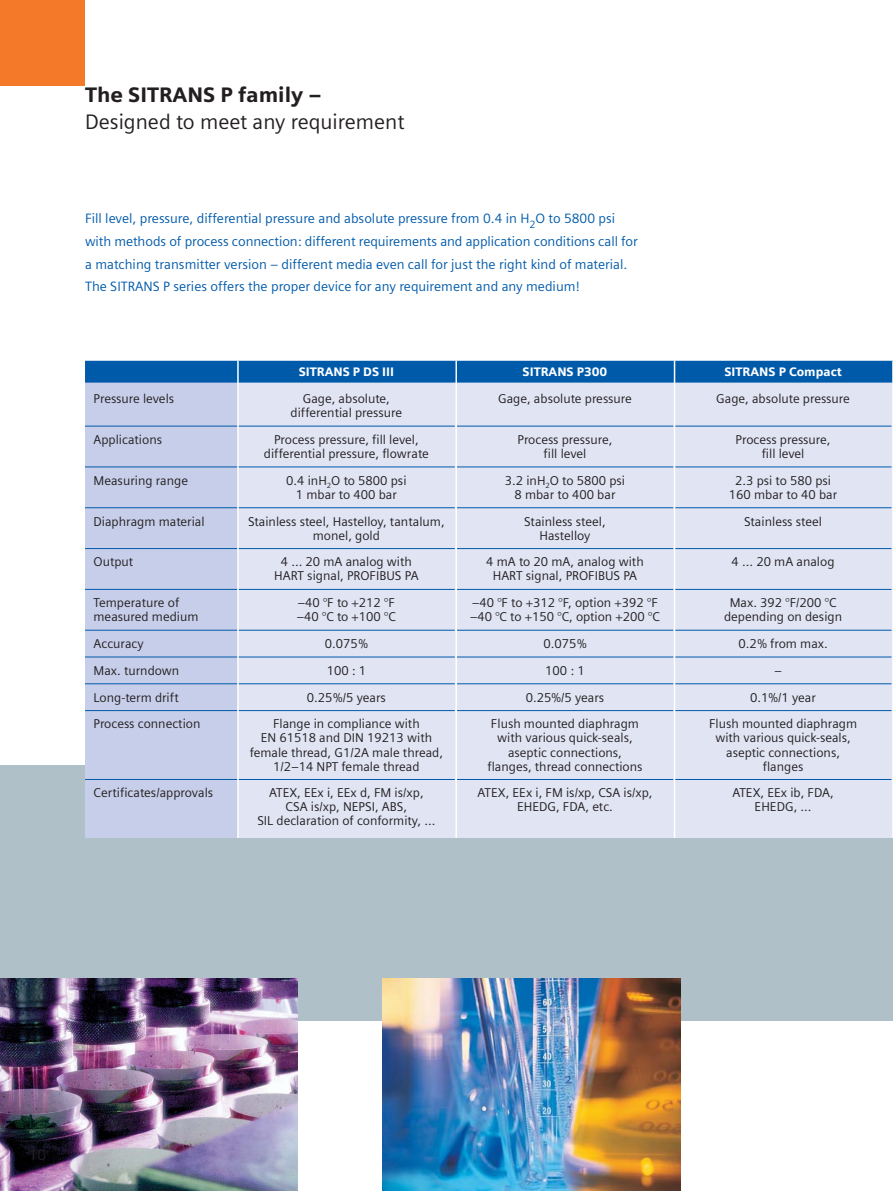
<style>
.page{position:relative;width:893px;height:1191px;background:#fff}
.page>*{position:absolute;margin:0;border:0;box-sizing:border-box;transform-origin:0 0}
.t1{font:21px "Siemens Sans";color:#231f20}
.t2{font:900 21px "Siemens Sans";color:#231f20}
.t3{font:15px "Siemens Sans";color:#231f20}
.t4{font:13.5px/22.5px "Siemens Sans";color:#005aaa}
.t5{font:12.75px/14.1px "Siemens Sans";color:#231f20;text-align:center}
.t6{font:900 12.3px "Siemens Sans";color:#fff}
</style>
<div class="page">
<div style="left:0;top:765px;width:893px;height:255px;background:#b0c0c9"></div>
<img style="left:0;top:978px;width:298px;height:212px">
<div style="left:0;top:0;width:85px;height:85px;background:#f47928"></div>
<img style="left:383px;top:978px;width:297px;height:212px">
<div style="left:85px;top:361px;width:153px;height:477px;background:#c7cee9"></div>
<div style="left:238px;top:361px;width:655px;height:477px;background:#e0e4f3"></div>
<div style="left:85px;top:361px;width:808px;height:21px;background:#005aaa"></div>
<hr style="left:85px;top:426px;width:153px;height:1px;background:#005aaa">
<hr style="left:85px;top:466px;width:153px;height:1px;background:#005aaa">
<hr style="left:85px;top:507px;width:153px;height:1px;background:#005aaa">
<hr style="left:85px;top:548px;width:153px;height:1px;background:#005aaa">
<hr style="left:85px;top:589px;width:153px;height:1px;background:#005aaa">
<hr style="left:85px;top:630px;width:153px;height:1px;background:#005aaa">
<hr style="left:85px;top:656px;width:153px;height:1px;background:#005aaa">
<hr style="left:85px;top:683px;width:153px;height:1px;background:#005aaa">
<hr style="left:85px;top:710px;width:153px;height:1px;background:#005aaa">
<hr style="left:85px;top:779px;width:153px;height:1px;background:#005aaa">
<hr style="left:457px;top:426px;width:216px;height:1px;background:#005aaa">
<hr style="left:457px;top:466px;width:216px;height:1px;background:#005aaa">
<hr style="left:457px;top:507px;width:216px;height:1px;background:#005aaa">
<hr style="left:457px;top:548px;width:216px;height:1px;background:#005aaa">
<hr style="left:457px;top:589px;width:216px;height:1px;background:#005aaa">
<hr style="left:457px;top:630px;width:216px;height:1px;background:#005aaa">
<hr style="left:457px;top:656px;width:216px;height:1px;background:#005aaa">
<hr style="left:457px;top:683px;width:216px;height:1px;background:#005aaa">
<hr style="left:457px;top:710px;width:216px;height:1px;background:#005aaa">
<hr style="left:457px;top:779px;width:216px;height:1px;background:#005aaa">
<hr style="left:238px;top:426px;width:217px;height:1px;background:#005aaa">
<hr style="left:238px;top:466px;width:217px;height:1px;background:#005aaa">
<hr style="left:238px;top:507px;width:217px;height:1px;background:#005aaa">
<hr style="left:238px;top:548px;width:217px;height:1px;background:#005aaa">
<hr style="left:238px;top:589px;width:217px;height:1px;background:#005aaa">
<hr style="left:238px;top:630px;width:217px;height:1px;background:#005aaa">
<hr style="left:238px;top:656px;width:217px;height:1px;background:#005aaa">
<hr style="left:238px;top:683px;width:217px;height:1px;background:#005aaa">
<hr style="left:238px;top:710px;width:217px;height:1px;background:#005aaa">
<hr style="left:238px;top:779px;width:217px;height:1px;background:#005aaa">
<hr style="left:675px;top:426px;width:216px;height:1px;background:#005aaa">
<hr style="left:675px;top:466px;width:216px;height:1px;background:#005aaa">
<hr style="left:675px;top:507px;width:216px;height:1px;background:#005aaa">
<hr style="left:675px;top:548px;width:216px;height:1px;background:#005aaa">
<hr style="left:675px;top:589px;width:216px;height:1px;background:#005aaa">
<hr style="left:675px;top:630px;width:216px;height:1px;background:#005aaa">
<hr style="left:675px;top:656px;width:216px;height:1px;background:#005aaa">
<hr style="left:675px;top:683px;width:216px;height:1px;background:#005aaa">
<hr style="left:675px;top:710px;width:216px;height:1px;background:#005aaa">
<hr style="left:675px;top:779px;width:216px;height:1px;background:#005aaa">
<hr style="left:237px;top:361px;width:2px;height:477px;background:#fff">
<hr style="left:455px;top:361px;width:2px;height:477px;background:#fff">
<hr style="left:674px;top:361px;width:1px;height:477px;background:#fff">
<hr style="left:892px;top:361px;width:1px;height:477px;background:#fff">
<h1 class="t2" style="left:85px;top:85px;width:238px">The SITRANS P family –</h1>
<h1 class="t1" style="left:85px;top:112px;width:321px">Designed to meet any requirement</h1>
<p class="t4" style="left:85px;top:208px;width:554px">Fill level, pressure, differential pressure and absolute pressure from 0.4 in H<sub>2</sub>O to 5800 psi with methods of process connection: different requirements and application conditions call for a matching transmitter version – different media even call for just the right kind of material.<br>The SITRANS P series offers the proper device for any requirement and any medium!</p>
<p class="t5" style="left:94px;top:392px;width:82px">Pressure levels</p>
<p class="t5" style="left:94px;top:433px;width:70px">Applications</p>
<p class="t5" style="left:94px;top:474px;width:96px">Measuring range</p>
<p class="t5" style="left:94px;top:515px;width:113px">Diaphragm material</p>
<p class="t5" style="left:94px;top:555px;width:41px">Output</p>
<p class="t5" style="left:94px;top:596px;width:106px;text-align:left">Temperature of measured medium</p>
<p class="t5" style="left:94px;top:631px;width:108px;line-height:26.8px;text-align:left">Accuracy<br>Max. turndown<br>Long-term drift<br>Process connection</p>
<p class="t5" style="left:94px;top:786px;width:121px">Certificates/approvals</p>
<p class="t6" style="left:299px;top:366px;width:97px">SITRANS P DS III</p>
<p class="t5" style="left:291px;top:392px;width:113px">Gage, absolute, differential pressure</p>
<p class="t5" style="left:264px;top:433px;width:167px">Process pressure, fill level, differential pressure, flowrate</p>
<p class="t5" style="left:286px;top:474px;width:122px">0.4 inH<sub>2</sub>O to 5800 psi<br>1 mbar to 400 bar</p>
<p class="t5" style="left:248px;top:515px;width:198px">Stainless steel, Hastelloy, tantalum, monel, gold</p>
<p class="t5" style="left:274px;top:555px;width:146px">4 ... 20 mA analog with<br>HART signal, PROFIBUS PA</p>
<p class="t5" style="left:297px;top:596px;width:100px;text-align:left">–40 °F to +212 °F –40 °C to +100 °C</p>
<p class="t5" style="left:273px;top:631px;width:148px;line-height:26.8px">0.075%<br>100 : 1<br>0.25%/5 years<br>Flange in compliance with</p>
<p class="t5" style="left:250px;top:731px;width:195px">EN 61518 and DIN 19213 with female thread, G1/2A male thread,<br>1/2–14 NPT female thread</p>
<p class="t5" style="left:257px;top:786px;width:180px">ATEX, EEx i, EEx d, FM is/xp,<br>CSA is/xp, NEPSI, ABS,<br>SIL declaration of conformity, ...</p>
<p class="t6" style="left:523px;top:366px;width:86px">SITRANS P300</p>
<p class="t5" style="left:498px;top:392px;width:135px">Gage, absolute pressure</p>
<p class="t5" style="left:517px;top:433px;width:96px">Process pressure, fill level</p>
<p class="t5" style="left:505px;top:474px;width:122px">3.2 inH<sub>2</sub>O to 5800 psi<br>8 mbar to 400 bar</p>
<p class="t5" style="left:524px;top:515px;width:83px">Stainless steel,<br>Hastelloy</p>
<p class="t5" style="left:486px;top:555px;width:159px">4 mA to 20 mA, analog with<br>HART signal, PROFIBUS PA</p>
<p class="t5" style="left:470px;top:596px;width:191px;text-align:left">–40 °F to +312 °F, option +392 °F –40 °C to +150 °C, option +200 °C</p>
<p class="t5" style="left:491px;top:631px;width:150px;line-height:26.8px">0.075%<br>100 : 1<br>0.25%/5 years<br>Flush mounted diaphragm</p>
<p class="t5" style="left:487px;top:731px;width:157px">with various quick-seals, aseptic connections, flanges, thread connections</p>
<p class="t5" style="left:477px;top:786px;width:177px">ATEX, EEx i, FM is/xp, CSA is/xp,<br>EHEDG, FDA, etc.</p>
<p class="t6" style="left:724px;top:366px;width:119px">SITRANS P Compact</p>
<p class="t5" style="left:716px;top:392px;width:135px">Gage, absolute pressure</p>
<p class="t5" style="left:736px;top:433px;width:96px">Process pressure, fill level</p>
<p class="t5" style="left:729px;top:474px;width:110px">2.3 psi to 580 psi<br>160 mbar to 40 bar</p>
<p class="t5" style="left:744px;top:515px;width:79px">Stainless steel</p>
<p class="t5" style="left:732px;top:555px;width:104px">4 ... 20 mA analog</p>
<p class="t5" style="left:724px;top:596px;width:120px">Max. 392 °F/200 °C depending on design</p>
<p class="t5" style="left:738px;top:637px;width:91px">0.2% from max.</p>
<p class="t5" style="left:775px;top:664px;width:9px">–</p>
<p class="t5" style="left:750px;top:691px;width:67px">0.1%/1 year</p>
<p class="t5" style="left:709px;top:717px;width:150px">Flush mounted diaphragm</p>
<p class="t5" style="left:715px;top:731px;width:137px">with various quick-seals, aseptic connections, flanges</p>
<p class="t5" style="left:732px;top:786px;width:103px">ATEX, EEx ib, FDA,<br>EHEDG, ...</p>
<p class="t3" style="left:29px;top:1148px;width:19px">10</p>
</div>
